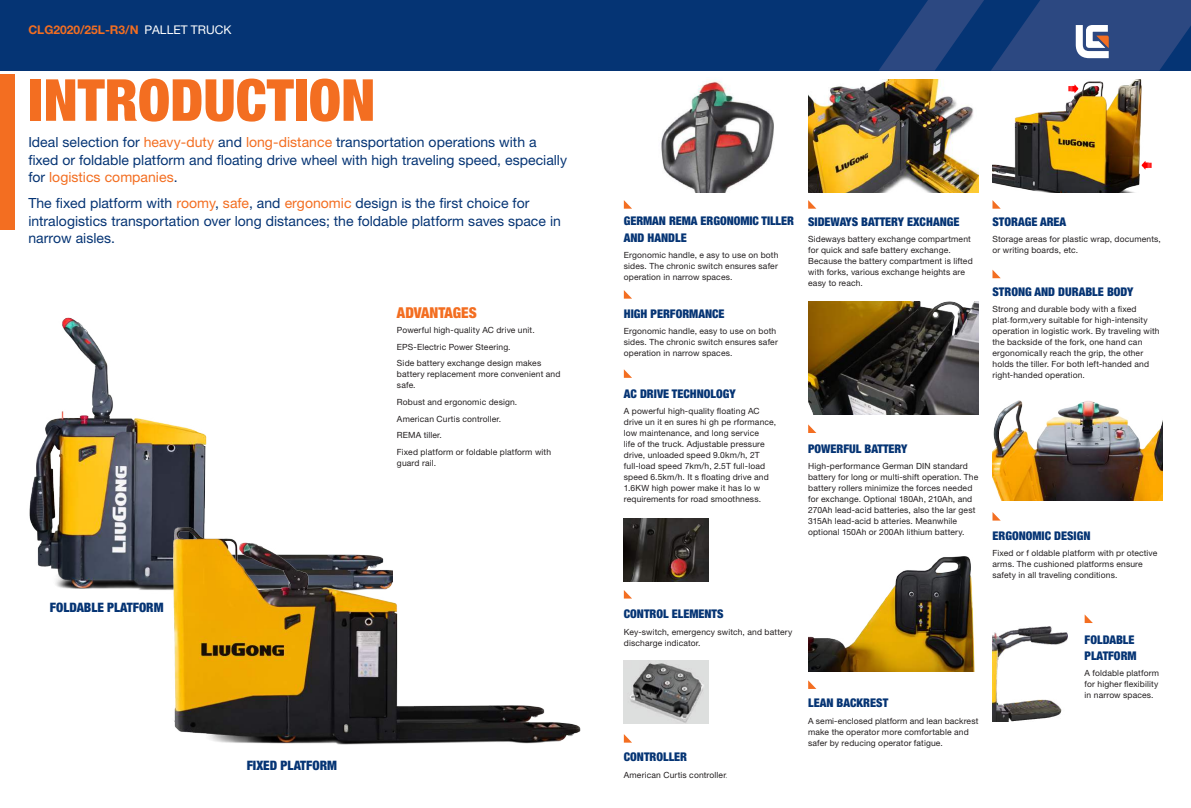
<style>
.page{position:relative;width:1191px;height:808px;background:#fff}
.page>*{position:absolute;margin:0;border:0;box-sizing:border-box;transform-origin:0 0}
.t1{font:900 condensed 58px "Helvetica Neue LT Pro";color:#f36e21}
.t2{font:900 condensed 15px "Helvetica Neue LT Pro";color:#f36e21}
.t3{font:14px/17.5px "Helvetica Neue LT Pro";color:#053474}
.t4{font:900 condensed 13px "Helvetica Neue LT Pro";color:#053474}
.t5{font:900 condensed 12px/16.5px "Helvetica Neue LT Pro";color:#053474}
.t6{font:700 12px "Helvetica Neue LT Pro";color:#f36e21}
.t7{font:8.5px/11px "Helvetica Neue LT Pro";letter-spacing:.015em;color:#231f20}
.s1{font-weight:400;color:#fff}
.s2{color:#f36e21}
.s3{font-family:"Adobe Song Std";font-weight:300}
</style>
<div class="page">
<div style="left:0;top:0;width:1191px;height:71px;background:#053474"></div>
<svg style="left:879px;top:0;width:312px;height:71px"></svg>
<img style="left:29px;top:317px;width:178px;height:273px">
<img style="left:808px;top:556px;width:167px;height:115px">
<img style="left:161px;top:508px;width:420px;height:237px">
<div style="left:0;top:74px;width:14px;height:156px;background:#f36e21"></div>
<img style="left:661px;top:81px;width:113px;height:111px">
<img style="left:992px;top:79px;width:160px;height:113px">
<img style="left:992px;top:400px;width:170px;height:100px">
<img style="left:808px;top:79px;width:170px;height:113px">
<img style="left:808px;top:301px;width:170px;height:113px">
<img style="left:624px;top:518px;width:85px;height:63px">
<img style="left:624px;top:660px;width:85px;height:64px">
<img style="left:992px;top:626px;width:75px;height:95px">
<svg style="left:624px;top:200px;width:8px;height:9px"></svg>
<svg style="left:624px;top:290px;width:8px;height:9px"></svg>
<svg style="left:624px;top:369px;width:8px;height:9px"></svg>
<svg style="left:808px;top:200px;width:8px;height:9px"></svg>
<svg style="left:808px;top:424px;width:8px;height:9px"></svg>
<svg style="left:808px;top:680px;width:8px;height:9px"></svg>
<svg style="left:624px;top:734px;width:8px;height:9px"></svg>
<svg style="left:624px;top:590px;width:8px;height:8px"></svg>
<svg style="left:992px;top:200px;width:8px;height:9px"></svg>
<svg style="left:992px;top:270px;width:8px;height:8px"></svg>
<svg style="left:992px;top:512px;width:8px;height:9px"></svg>
<svg style="left:1084px;top:614px;width:8px;height:9px"></svg>
<svg style="left:1141px;top:159px;width:10px;height:12px"></svg>
<svg style="left:1068px;top:83px;width:10px;height:12px"></svg>
<h3 class="t6" style="left:28px;top:23px;width:204px">CLG2020/25L-R3/N <span class="s1">PALLET TRUCK</span></h3>
<h1 class="t1" style="left:28px;top:66px;width:348px">INTRODUCTION</h1>
<h3 class="t3" style="left:28px;top:133px;width:540px">Ideal selection for <span class="s2">heavy-duty</span> and <span class="s2">long-distance</span> transportation operations with a fixed or foldable platform and floating drive wheel with high traveling speed, especially for <span class="s2">logistics companies</span>.</h3>
<h3 class="t3" style="left:28px;top:194px;width:534px">The fixed platform with <span class="s2">roomy</span>, <span class="s2">safe</span>, and <span class="s2">ergonomic</span> design is the first choice for intralogistics transportation over long distances; the foldable platform saves space in narrow aisles.</h3>
<h3 class="t4" style="left:50px;top:599px;width:115px">FOLDABLE PLATFORM</h3>
<h2 class="t2" style="left:397px;top:303px;width:81px">ADVANTAGES</h2>
<p class="t7" style="left:397px;top:321px;width:146px;line-height:16.7px">Powerful high-quality AC drive unit.<br>EPS-Electric Power Steering.<br>Side battery exchange design makes</p>
<p class="t7" style="left:397px;top:368px;width:165px">battery replacement more convenient and safe.</p>
<p class="t7" style="left:397px;top:393px;width:156px;line-height:16.7px">Robust and ergonomic design.<br>American Curtis controller.<br>REMA tiller.<br>Fixed platform or foldable platform with</p>
<p class="t7" style="left:397px;top:457px;width:41px">guard rail.</p>
<h3 class="t4" style="left:247px;top:757px;width:92px">FIXED PLATFORM</h3>
<h3 class="t5" style="left:624px;top:213px;width:172px">GERMAN REMA ERGONOMIC TILLER<br>AND HANDLE</h3>
<p class="t7" style="left:624px;top:249px;width:156px;text-align:justify">Ergonomic handle, e asy to use on both sides. The chronic switch ensures safer operation in narrow spaces.</p>
<h3 class="t5" style="left:624px;top:305px;width:102px">HIGH PERFORMANCE</h3>
<p class="t7" style="left:624px;top:325px;width:155px">Ergonomic handle, easy to use on both sides. The chronic switch ensures safer operation in narrow spaces.</p>
<h3 class="t5" style="left:624px;top:386px;width:113px">AC DRIVE TECHNOLOGY</h3>
<p class="t7" style="left:624px;top:406px;width:154px">A powerful high-quality floating AC drive un it en sures hi gh pe rformance, low maintenance, and long service<br>life of the truck. Adjustable pressure drive, unloaded speed 9.0km/h, 2T full-load speed 7km/h, 2.5T full-load speed 6.5km/h. It s floating drive and 1.6KW high power make it has lo w requirements for road smoothness.</p>
<h3 class="t5" style="left:808px;top:214px;width:153px">SIDEWAYS BATTERY EXCHANGE</h3>
<p class="t7" style="left:808px;top:234px;width:166px">Sideways battery exchange compartment for quick and safe battery exchange.<br>Because the battery compartment is lifted with forks, various exchange heights are easy to reach.</p>
<h3 class="t5" style="left:808px;top:440px;width:101px">POWERFUL BATTERY</h3>
<p class="t7" style="left:808px;top:460px;width:172px">High-performance German DIN standard battery for long or multi-shift operation. The battery rollers minimize the forces needed for exchange. Optional 180Ah, 210Ah, and 270Ah lead-acid batteries, also the lar gest 315Ah lead-acid b atteries. Meanwhile optional 150Ah or 200Ah lithium battery.</p>
<h3 class="t5" style="left:624px;top:606px;width:101px">CONTROL ELEMENTS</h3>
<p class="t7" style="left:624px;top:626px;width:170px">Key-switch, emergency switch, and battery discharge indicator.</p>
<h3 class="t5" style="left:624px;top:749px;width:65px">CONTROLLER</h3>
<p class="t7" style="left:624px;top:769px;width:105px">American Curtis controller<span class="s3">.</span></p>
<h3 class="t5" style="left:808px;top:695px;width:82px">LEAN BACKREST</h3>
<p class="t7" style="left:808px;top:715px;width:172px">A semi-enclosed platform and lean backrest make the operator more comfortable and safer by reducing operator fatigue.</p>
<h3 class="t5" style="left:992px;top:214px;width:75px">STORAGE AREA</h3>
<p class="t7" style="left:992px;top:234px;width:170px">Storage areas for plastic wrap, documents, or writing boards, etc.</p>
<h3 class="t5" style="left:992px;top:283px;width:142px">STRONG AND DURABLE BODY</h3>
<p class="t7" style="left:992px;top:303px;width:169px">Strong and durable body with a fixed plat<span class="s3">-</span>form,very suitable for high-intensity operation in logistic work. By traveling with the backside of the fork, one hand can ergonomically reach the grip, the other holds the tiller. For both left-handed and right-handed operation.</p>
<h3 class="t5" style="left:992px;top:527px;width:100px">ERGONOMIC DESIGN</h3>
<p class="t7" style="left:992px;top:547px;width:166px">Fixed or f oldable platform with pr otective arms. The cushioned platforms ensure safety in all traveling conditions.</p>
<h3 class="t5" style="left:1084px;top:631px;width:53px">FOLDABLE<br>PLATFORM</h3>
<p class="t7" style="left:1084px;top:668px;width:76px;text-align:justify">A foldable platform for higher flexibility in narrow spaces.</p>
</div>
